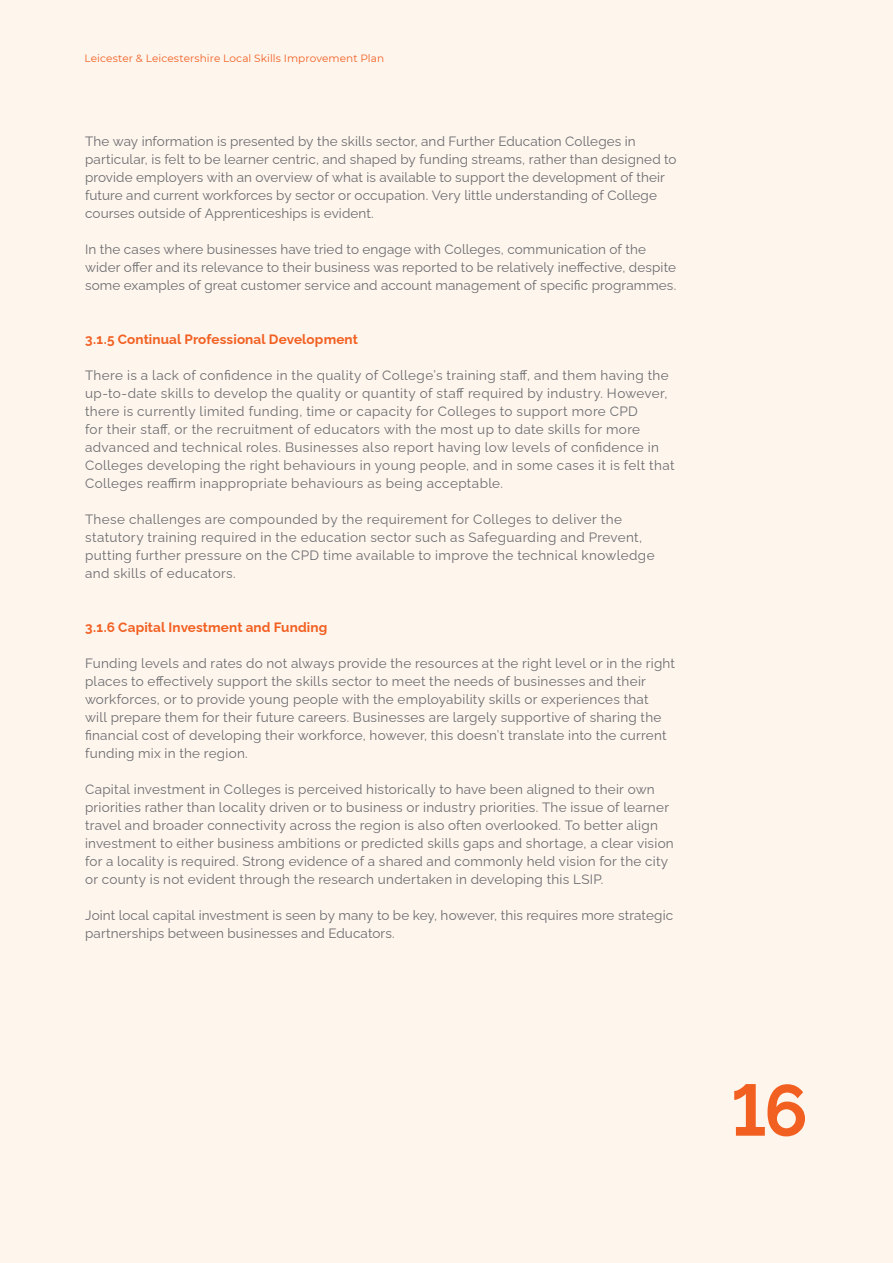
<style>
.page{position:relative;width:893px;height:1263px;background:#fef5ed}
.page>*{position:absolute;margin:0;border:0;box-sizing:border-box;transform-origin:0 0}
.t1{font:700 72px "Raleway";color:#f26021}
.t2{font:13.5px/18px "Raleway";letter-spacing:.02em;color:#6c6d70}
.t3{font:700 13.5px "Raleway";letter-spacing:.01em;color:#f26021}
.t4{font:10.5px "Montserrat";letter-spacing:.01em;color:#f26021}
</style>
<div class="page">
<p class="t4" style="left:85px;top:51px;width:301px">Leicester &amp; Leicestershire Local Skills Improvement Plan</p>
<p class="t2" style="left:85px;top:130px;width:593px">The way information is presented by the skills sector, and Further Education Colleges in particular, is felt to be learner centric, and shaped by funding streams, rather than designed to provide employers with an overview of what is available to support the development of their future and current workforces by sector or occupation. Very little understanding of College courses outside of Apprenticeships is evident.</p>
<p class="t2" style="left:85px;top:238px;width:593px">In the cases where businesses have tried to engage with Colleges, communication of the wider offer and its relevance to their business was reported to be relatively ineffective, despite some examples of great customer service and account management of specific programmes.</p>
<p class="t3" style="left:85px;top:328px;width:274px">3.1.5 Continual Professional Development</p>
<p class="t2" style="left:85px;top:364px;width:591px">There is a lack of confidence in the quality of College’s training staff, and them having the up-to-date skills to develop the quality or quantity of staff required by industry. However, there is currently limited funding, time or capacity for Colleges to support more CPD<br>for their staff, or the recruitment of educators with the most up to date skills for more advanced and technical roles. Businesses also report having low levels of confidence in Colleges developing the right behaviours in young people, and in some cases it is felt that Colleges reaffirm inappropriate behaviours as being acceptable.</p>
<p class="t2" style="left:85px;top:508px;width:571px">These challenges are compounded by the requirement for Colleges to deliver the statutory training required in the education sector such as Safeguarding and Prevent, putting further pressure on the CPD time available to improve the technical knowledge and skills of educators.</p>
<p class="t3" style="left:85px;top:616px;width:244px">3.1.6 Capital Investment and Funding</p>
<p class="t2" style="left:85px;top:652px;width:592px">Funding levels and rates do not always provide the resources at the right level or in the right places to effectively support the skills sector to meet the needs of businesses and their workforces, or to provide young people with the employability skills or experiences that<br>will prepare them for their future careers. Businesses are largely supportive of sharing the financial cost of developing their workforce, however, this doesn’t translate into the current funding mix in the region.</p>
<p class="t2" style="left:85px;top:778px;width:590px">Capital investment in Colleges is perceived historically to have been aligned to their own priorities rather than locality driven or to business or industry priorities. The issue of learner travel and broader connectivity across the region is also often overlooked. To better align investment to either business ambitions or predicted skills gaps and shortage, a clear vision for a locality is required. Strong evidence of a shared and commonly held vision for the city or county is not evident through the research undertaken in developing this LSIP.</p>
<p class="t2" style="left:85px;top:904px;width:590px">Joint local capital investment is seen by many to be key, however, this requires more strategic partnerships between businesses and Educators.</p>
<h1 class="t1" style="left:731px;top:1053px;width:78px">16</h1>
</div>
